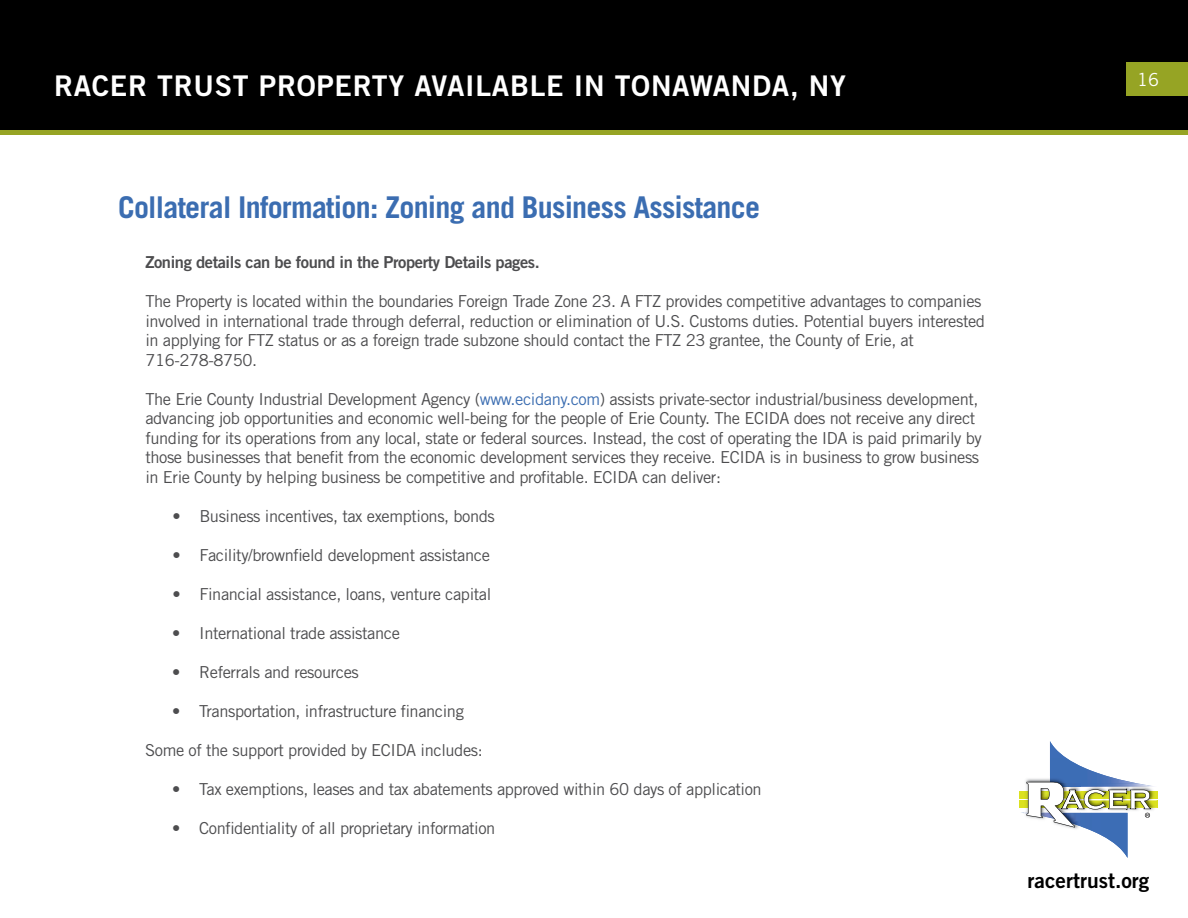
<style>
.page{position:relative;width:1188px;height:918px;background:#fff}
.page>*{position:absolute;margin:0;border:0;box-sizing:border-box;transform-origin:0 0}
.t1{font:700 30px "Trade Gothic LT Std";letter-spacing:-.025em;color:#3b6db1}
.t2{font:28.5px "Trade Gothic LT Std Bd 2";letter-spacing:.025em;color:#fff}
.t3{font:21px "Trade Gothic LT Std Bd 2";color:#000}
.t4{font:18px "Trade Gothic LT Std";color:#fff}
.t5{font:16.5px/19.5px "Trade Gothic LT Std";letter-spacing:-.025em;color:#4d4d4f}
.t6{font:16.5px "Trade Gothic LT Std Bd 2";letter-spacing:-.025em;color:#4d4d4f}
.s1{color:#3b6db1}
</style>
<div class="page">
<div style="left:1px;top:1px;width:1186px;height:131px;background:#000"></div>
<div style="left:0;top:0;width:1188px;height:133px;border:2px solid #000"></div>
<div style="left:1126px;top:62px;width:62px;height:34px;background:#96a424"></div>
<div style="left:0;top:130px;width:1188px;height:5px;background:#96a424"></div>
<div style="left:1019px;top:791px;width:139px;height:7px;background:#dbe120"></div>
<div style="left:1019px;top:801px;width:139px;height:7px;background:#dbe120"></div>
<svg style="left:1021px;top:741px;width:137px;height:117px"></svg>
<h2 class="t2" style="left:54px;top:68px;width:793px">RACER TRUST PROPERTY AVAILABLE IN TONAWANDA, NY</h2>
<h1 class="t1" style="left:118px;top:189px;width:643px">Collateral Information: Zoning and Business Assistance</h1>
<p class="t6" style="left:145px;top:252px;width:396px">Zoning details can be found in the Property Details pages.</p>
<p class="t5" style="left:145px;top:292px;width:841px">The Property is located within the boundaries Foreign Trade Zone 23. A FTZ provides competitive advantages to companies involved in international trade through deferral, reduction or elimination of U.S. Customs duties. Potential buyers interested in applying for FTZ status or as a foreign trade subzone should contact the FTZ 23 grantee, the County of Erie, at 716-278-8750.</p>
<p class="t5" style="left:145px;top:389px;width:838px">The Erie County Industrial Development Agency (<span class="s1">www.ecidany.com</span>) assists private-sector industrial/business development, advancing job opportunities and economic well-being for the people of Erie County. The ECIDA does not receive any direct funding for its operations from any local, state or federal sources. Instead, the cost of operating the IDA is paid primarily by those businesses that benefit from the economic development services they receive. ECIDA is in business to grow business in Erie County by helping business be competitive and profitable. ECIDA can deliver:</p>
<p class="t5" style="left:172px;top:506px;width:324px">• Business incentives, tax exemptions, bonds</p>
<p class="t5" style="left:172px;top:545px;width:319px">• Facility/brownfield development assistance</p>
<p class="t5" style="left:172px;top:584px;width:321px">• Financial assistance, loans, venture capital</p>
<p class="t5" style="left:172px;top:623px;width:229px">• International trade assistance</p>
<p class="t5" style="left:172px;top:662px;width:188px">• Referrals and resources</p>
<p class="t5" style="left:172px;top:701px;width:293px">• Transportation, infrastructure financing</p>
<p class="t5" style="left:145px;top:740px;width:339px">Some of the support provided by ECIDA includes:</p>
<p class="t5" style="left:172px;top:779px;width:591px">• Tax exemptions, leases and tax abatements approved within 60 days of application</p>
<p class="t5" style="left:172px;top:818px;width:325px">• Confidentiality of all proprietary information</p>
<p class="t4" style="left:1137px;top:68px;width:23px">16</p>
<p class="t3" style="left:1028px;top:867px;width:123px">racertrust.org</p>
</div>
